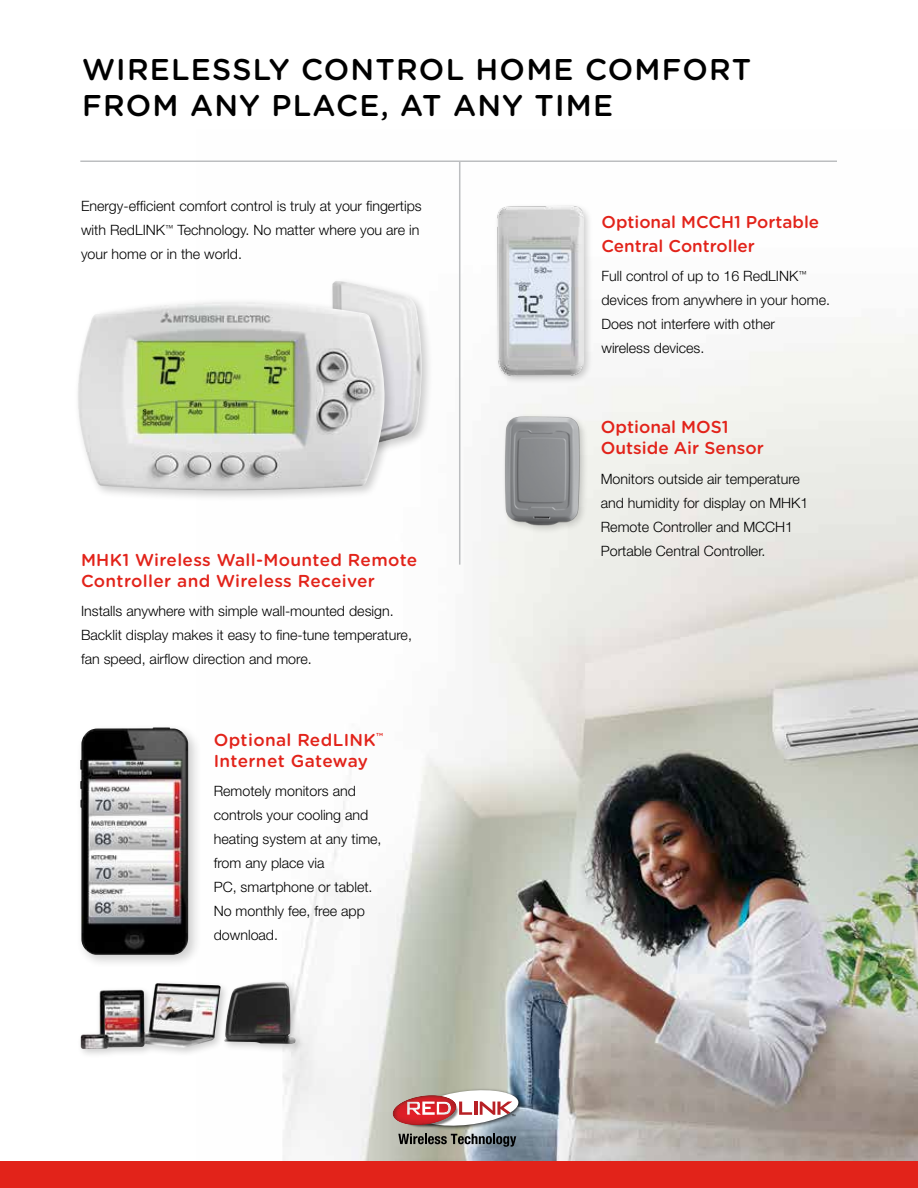
<style>
.page{position:relative;width:918px;height:1188px;background:#fff}
.page>*{position:absolute;margin:0;border:0;box-sizing:border-box;transform-origin:0 0}
.t1{font:500 30px/36px "Gotham Rounded";letter-spacing:.04em;color:#000}
.t2{font:500 17.25px/21px "Gotham Rounded";letter-spacing:.02em;color:#e2231a}
.t3{font:500 17.25px/21px "Gotham Rounded";color:#e2231a}
.t4{font:500 17.1px/24px "Gotham Rounded";color:#e2231a}
.t5{font:300 14.25px/24px "Helvetica Neue";color:#000}
</style>
<div class="page">
<img style="left:283px;top:162px;width:635px;height:999px">
<div style="left:328px;top:277px;width:105px;height:186px;background:#000;opacity:.2"></div>
<img style="left:332px;top:281px;width:90px;height:170px">
<div style="left:73px;top:297px;width:323px;height:205px;background:#000;opacity:.2"></div>
<img style="left:77px;top:302px;width:309px;height:188px">
<div style="left:75px;top:722px;width:127px;height:247px;background:#000;opacity:.2"></div>
<img style="left:80px;top:727px;width:108px;height:228px">
<div style="left:77px;top:979px;width:153px;height:80px;background:#000;opacity:.2"></div>
<img style="left:81px;top:983px;width:140px;height:66px">
<div style="left:221px;top:978px;width:85px;height:76px;background:#000;opacity:.2"></div>
<img style="left:224px;top:982px;width:72px;height:62px">
<div style="left:502px;top:413px;width:87px;height:121px;background:#eeefea"></div>
<img style="left:499px;top:414px;width:87px;height:115px">
<div style="left:494px;top:202px;width:99px;height:183px;background:#000;opacity:.2"></div>
<img style="left:494px;top:203px;width:89px;height:176px">
<img style="left:412px;top:1086px;width:113px;height:46px">
<svg style="left:398px;top:1134px;width:118px;height:13px;background:#6b6f6c"></svg>
<img style="left:400px;top:1128px;width:60px;height:1px">
<svg style="left:393px;top:1088px;width:126px;height:40px"></svg>
<hr style="left:80px;top:160px;width:757px;height:2px;background:#bcbec0">
<hr style="left:459px;top:162px;width:1px;height:403px;background:#bcbec0">
<div style="left:0;top:1161px;width:918px;height:27px;background:#e2231a"></div>
<h1 class="t1" style="left:82px;top:52px;width:671px">WIRELESSLY CONTROL HOME COMFORT<br>FROM ANY PLACE, AT ANY TIME</h1>
<p class="t5" style="left:81px;top:195px;width:342px">Energy-efficient comfort control is truly at your fingertips with RedLINK<sup>™</sup> Technology. No matter where you are in your home or in the world.</p>
<p class="t2" style="left:81px;top:550px;width:338px">MHK1 Wireless Wall-Mounted Remote<br>Controller and Wireless Receiver</p>
<p class="t5" style="left:81px;top:601px;width:332px">Installs anywhere with simple wall-mounted design.<br>Backlit display makes it easy to fine-tune temperature, fan speed, airflow direction and more.</p>
<p class="t2" style="left:214px;top:730px;width:171px">Optional RedLINK<sup>™<br></sup>Internet Gateway</p>
<p class="t5" style="left:214px;top:781px;width:169px">Remotely monitors and controls your cooling and heating system at any time, from any place via<br>PC, smartphone or tablet.<br>No monthly fee, free app download.</p>
<p class="t4" style="left:601px;top:211px;width:219px">Optional MCCH1 Portable<br>Central Controller</p>
<p class="t5" style="left:601px;top:266px;width:230px">Full control of up to 16 RedLINK<sup>™ </sup>devices from anywhere in your home.<br>Does not interfere with other<br>wireless devices.</p>
<p class="t3" style="left:601px;top:418px;width:165px">Optional MOS1<br>Outside Air Sensor</p>
<p class="t5" style="left:601px;top:468px;width:209px">Monitors outside air temperature and humidity for display on MHK1<br>Remote Controller and MCCH1<br>Portable Central Controller.</p>
</div>
